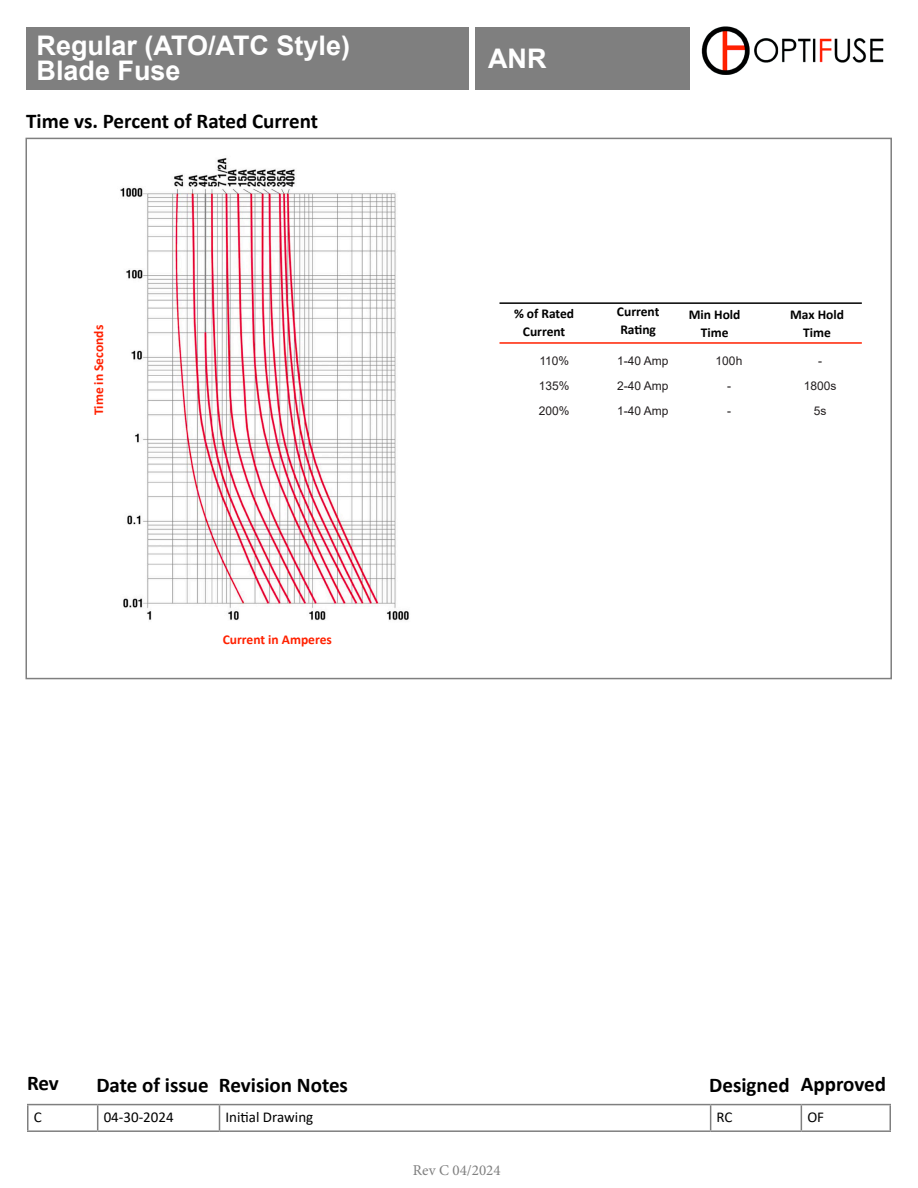
<style>
.page{position:relative;width:918px;height:1188px;background:#fff}
.page>*{position:absolute;margin:0;border:0;box-sizing:border-box;transform-origin:0 0}
.t1{font:700 27px/25.5px "Arial";color:#fff}
.t2{font:700 21px "Calibri";color:#000}
.t3{font:15px "Calibri";color:#000}
.t4{font:15px "Minion Pro";color:#7f7f7f}
.t5{font:700 13.5px "Calibri";color:#000}
.t6{font:700 13.5px "Calibri";color:#ff2100}
.t7{font:12px "Arial";color:#231f20}
</style>
<div class="page">
<img style="left:702px;top:26px;width:182px;height:49px">
<svg style="left:97px;top:1105px;width:1px;height:25px"></svg>
<svg style="left:219px;top:1105px;width:1px;height:25px"></svg>
<svg style="left:710px;top:1105px;width:1px;height:25px"></svg>
<svg style="left:801px;top:1105px;width:1px;height:25px"></svg>
<hr style="left:27px;top:1104px;width:71px;height:1px;background:#7f7f7f">
<svg style="left:27px;top:1105px;width:1px;height:25px"></svg>
<hr style="left:98px;top:1104px;width:122px;height:1px;background:#7f7f7f">
<hr style="left:220px;top:1104px;width:491px;height:1px;background:#7f7f7f">
<hr style="left:711px;top:1104px;width:90px;height:1px;background:#7f7f7f">
<hr style="left:801px;top:1104px;width:90px;height:1px;background:#7f7f7f">
<svg style="left:890px;top:1105px;width:1px;height:25px"></svg>
<hr style="left:27px;top:1130px;width:71px;height:2px;background:#7f7f7f">
<hr style="left:98px;top:1130px;width:122px;height:2px;background:#7f7f7f">
<hr style="left:220px;top:1130px;width:491px;height:2px;background:#7f7f7f">
<hr style="left:711px;top:1130px;width:90px;height:2px;background:#7f7f7f">
<hr style="left:801px;top:1130px;width:90px;height:2px;background:#7f7f7f">
<div style="left:26px;top:28px;width:443px;height:62px;background:#7f7f7f"></div>
<div style="left:475px;top:27px;width:215px;height:63px;background:#7f7f7f"></div>
<img style="left:120px;top:158px;width:289px;height:463px">
<hr style="left:500px;top:342px;width:362px;height:2px;background:#ff2100">
<hr style="left:500px;top:302px;width:362px;height:2px;background:#000">
<div style="left:74px;top:303px;width:51px;height:203px;background:#fff"></div>
<p class="t1" style="left:37px;top:33px;width:315px">Regular (ATO/ATC Style)<br>Blade Fuse</p>
<p class="t2" style="left:26px;top:106px;width:293px">Time vs. Percent of Rated Current</p>
<p class="t6" style="left:89px;top:415px;width:92px;rotate:-90deg">Time in Seconds</p>
<p class="t6" style="left:223px;top:630px;width:111px">Current in Amperes</p>
<p class="t1" style="left:488px;top:46px;width:60px">ANR</p>
<p class="t5" style="left:514px;top:304px;width:62px">% of Rated</p>
<p class="t5" style="left:523px;top:322px;width:44px">Current</p>
<p class="t5" style="left:617px;top:302px;width:44px">Current</p>
<p class="t5" style="left:620px;top:320px;width:37px">Rating</p>
<p class="t5" style="left:689px;top:305px;width:53px">Min Hold</p>
<p class="t5" style="left:701px;top:323px;width:29px">Time</p>
<p class="t5" style="left:790px;top:305px;width:55px">Max Hold</p>
<p class="t5" style="left:803px;top:323px;width:29px">Time</p>
<p class="t7" style="left:539px;top:353px;width:31px">110%</p>
<p class="t7" style="left:617px;top:353px;width:53px">1-40 Amp</p>
<p class="t7" style="left:716px;top:353px;width:28px">100h</p>
<p class="t7" style="left:818px;top:353px;width:5px">-</p>
<p class="t7" style="left:539px;top:378px;width:32px">135%</p>
<p class="t7" style="left:617px;top:378px;width:53px">2-40 Amp</p>
<p class="t7" style="left:727px;top:378px;width:5px">-</p>
<p class="t7" style="left:804px;top:378px;width:34px">1800s</p>
<p class="t7" style="left:539px;top:403px;width:32px">200%</p>
<p class="t7" style="left:617px;top:403px;width:53px">1-40 Amp</p>
<p class="t7" style="left:727px;top:403px;width:5px">-</p>
<p class="t7" style="left:814px;top:403px;width:14px">5s</p>
<p class="t2" style="left:27px;top:1069px;width:33px">Rev</p>
<p class="t2" style="left:96px;top:1070px;width:114px">Date of issue</p>
<p class="t2" style="left:219px;top:1070px;width:131px">Revision Notes</p>
<p class="t2" style="left:709px;top:1070px;width:82px">Designed</p>
<p class="t2" style="left:801px;top:1069px;width:87px">Approved</p>
<p class="t3" style="left:34px;top:1106px;width:9px">C</p>
<p class="t3" style="left:104px;top:1106px;width:72px">04-30-2024</p>
<p class="t3" style="left:226px;top:1106px;width:89px">Initial Drawing</p>
<p class="t3" style="left:717px;top:1106px;width:18px">RC</p>
<p class="t3" style="left:807px;top:1106px;width:18px">OF</p>
<p class="t4" style="left:413px;top:1160px;width:89px">Rev C 04/2024</p>
</div>
